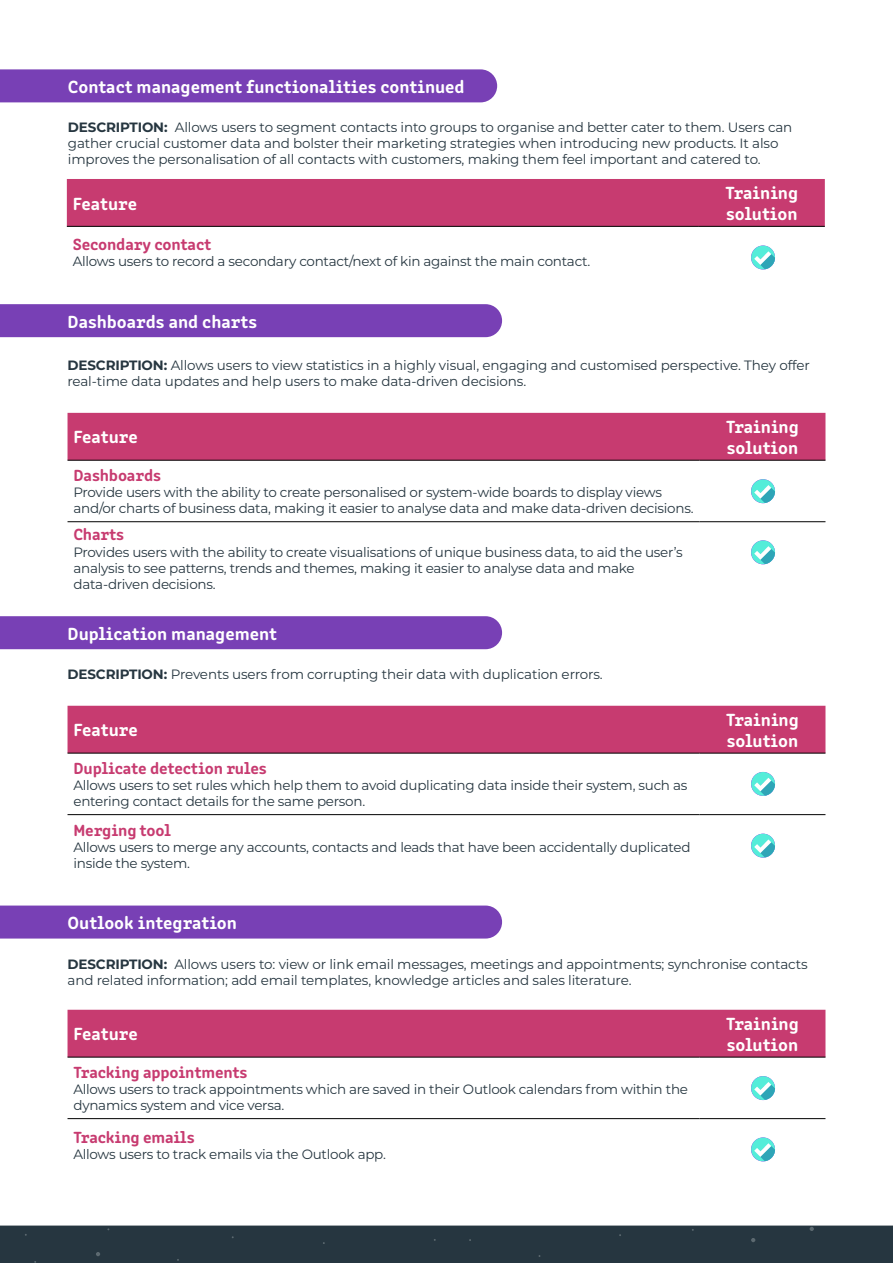
<style>
.page{position:relative;width:893px;height:1263px;background:#fff}
.page>*{position:absolute;margin:0;border:0;box-sizing:border-box;transform-origin:0 0}
.t1{font:700 18px/21.6px "Clone Rounded";color:#fff}
.t2{font:700 16.5px "Clone Rounded";letter-spacing:-.01em;color:#c73b70}
.t3{font:13.5px/16.2px "Montserrat";letter-spacing:-.02em;color:#263640}
.s1{font-weight:700}
</style>
<div class="page">
<div style="left:0;top:1225px;width:893px;height:38px;background:#263640"></div>
<div style="left:68px;top:413px;width:757px;height:47px;background:#c73b70"></div>
<hr style="left:68px;top:460px;width:631px;height:1px;background:#000">
<hr style="left:699px;top:460px;width:126px;height:1px;background:#000">
<hr style="left:68px;top:521px;width:631px;height:1px;background:#000">
<hr style="left:699px;top:521px;width:126px;height:1px;background:#000">
<div style="left:0;top:304px;width:502px;height:33px;background:#7840b5"></div>
<div style="left:751px;top:479px;width:24px;height:24px;background:#54edd9;border-radius:50%"></div>
<svg style="left:754px;top:485px;width:21px;height:18px"></svg>
<div style="left:751px;top:540px;width:24px;height:24px;background:#54edd9;border-radius:50%"></div>
<svg style="left:754px;top:546px;width:21px;height:18px"></svg>
<div style="left:67px;top:179px;width:758px;height:47px;background:#c73b70"></div>
<hr style="left:67px;top:226px;width:632px;height:1px;background:#000">
<hr style="left:699px;top:226px;width:126px;height:1px;background:#000">
<div style="left:0;top:69px;width:497px;height:33px;background:#7840b5"></div>
<div style="left:751px;top:246px;width:24px;height:23px;background:#54edd9;border-radius:50%"></div>
<svg style="left:754px;top:251px;width:21px;height:18px"></svg>
<div style="left:68px;top:706px;width:757px;height:47px;background:#c73b70"></div>
<hr style="left:68px;top:753px;width:631px;height:1px;background:#000">
<hr style="left:699px;top:753px;width:126px;height:1px;background:#000">
<hr style="left:68px;top:814px;width:631px;height:1px;background:#000">
<hr style="left:699px;top:814px;width:126px;height:1px;background:#000">
<div style="left:0;top:616px;width:502px;height:33px;background:#7840b5"></div>
<div style="left:751px;top:772px;width:24px;height:24px;background:#54edd9;border-radius:50%"></div>
<svg style="left:754px;top:778px;width:21px;height:18px"></svg>
<div style="left:751px;top:834px;width:24px;height:23px;background:#54edd9;border-radius:50%"></div>
<svg style="left:754px;top:839px;width:21px;height:18px"></svg>
<div style="left:68px;top:1010px;width:757px;height:47px;background:#c73b70"></div>
<hr style="left:68px;top:1057px;width:631px;height:1px;background:#000">
<hr style="left:699px;top:1057px;width:126px;height:1px;background:#000">
<hr style="left:68px;top:1118px;width:631px;height:1px;background:#000">
<hr style="left:699px;top:1118px;width:126px;height:1px;background:#000">
<div style="left:0;top:905px;width:502px;height:33px;background:#7840b5"></div>
<div style="left:751px;top:1076px;width:24px;height:24px;background:#54edd9;border-radius:50%"></div>
<svg style="left:754px;top:1082px;width:21px;height:18px"></svg>
<div style="left:751px;top:1137px;width:24px;height:24px;background:#54edd9;border-radius:50%"></div>
<svg style="left:754px;top:1143px;width:21px;height:18px"></svg>
<h1 class="t1" style="left:68px;top:74px;width:398px">Contact management functionalities continued</h1>
<p class="t3" style="left:68px;top:118px;width:726px"><span class="s1">DESCRIPTION:</span> Allows users to segment contacts into groups to organise and better cater to them. Users can gather crucial customer data and bolster their marketing strategies when introducing new products. It also improves the personalisation of all contacts with customers, making them feel important and catered to.</p>
<h1 class="t1" style="left:73px;top:191px;width:66px">Feature</h1>
<h1 class="t1" style="left:725px;top:180px;width:74px">Training solution</h1>
<p class="t2" style="left:73px;top:231px;width:140px">Secondary contact</p>
<p class="t3" style="left:73px;top:253px;width:519px">Allows users to record a secondary contact/next of kin against the main contact.</p>
<h1 class="t1" style="left:68px;top:309px;width:191px">Dashboards and charts</h1>
<p class="t3" style="left:68px;top:356px;width:744px"><span class="s1">DESCRIPTION:</span> Allows users to view statistics in a highly visual, engaging and customised perspective. They offer real-time data updates and help users to make data-driven decisions.</p>
<h1 class="t1" style="left:74px;top:425px;width:66px">Feature</h1>
<h1 class="t1" style="left:726px;top:414px;width:74px">Training solution</h1>
<p class="t2" style="left:74px;top:462px;width:89px">Dashboards</p>
<p class="t3" style="left:74px;top:484px;width:621px">Provide users with the ability to create personalised or system-wide boards to display views and/or charts of business data, making it easier to analyse data and make data-driven decisions.</p>
<p class="t2" style="left:74px;top:521px;width:52px">Charts</p>
<p class="t3" style="left:74px;top:543px;width:611px">Provides users with the ability to create visualisations of unique business data, to aid the user’s analysis to see patterns, trends and themes, making it easier to analyse data and make data-driven decisions.</p>
<h1 class="t1" style="left:68px;top:621px;width:211px">Duplication management</h1>
<p class="t3" style="left:68px;top:665px;width:537px"><span class="s1">DESCRIPTION:</span> Prevents users from corrupting their data with duplication errors.</p>
<h1 class="t1" style="left:74px;top:718px;width:66px">Feature</h1>
<h1 class="t1" style="left:726px;top:707px;width:74px">Training solution</h1>
<p class="t2" style="left:74px;top:755px;width:195px">Duplicate detection rules</p>
<p class="t3" style="left:74px;top:777px;width:615px">Allows users to set rules which help them to avoid duplicating data inside their system, such as entering contact details for the same person.</p>
<p class="t2" style="left:74px;top:817px;width:99px">Merging tool</p>
<p class="t3" style="left:74px;top:838px;width:619px">Allows users to merge any accounts, contacts and leads that have been accidentally duplicated inside the system.</p>
<h1 class="t1" style="left:68px;top:910px;width:171px">Outlook integration</h1>
<p class="t3" style="left:68px;top:955px;width:742px"><span class="s1">DESCRIPTION:</span> Allows users to: view or link email messages, meetings and appointments; synchronise contacts and related information; add email templates, knowledge articles and sales literature.</p>
<h1 class="t1" style="left:74px;top:1022px;width:66px">Feature</h1>
<h1 class="t1" style="left:726px;top:1011px;width:74px">Training solution</h1>
<p class="t2" style="left:74px;top:1059px;width:176px">Tracking appointments</p>
<p class="t3" style="left:74px;top:1081px;width:616px">Allows users to track appointments which are saved in their Outlook calendars from within the dynamics system and vice versa.</p>
<p class="t2" style="left:74px;top:1124px;width:123px">Tracking emails</p>
<p class="t3" style="left:74px;top:1145px;width:314px">Allows users to track emails via the Outlook app.</p>
</div>
